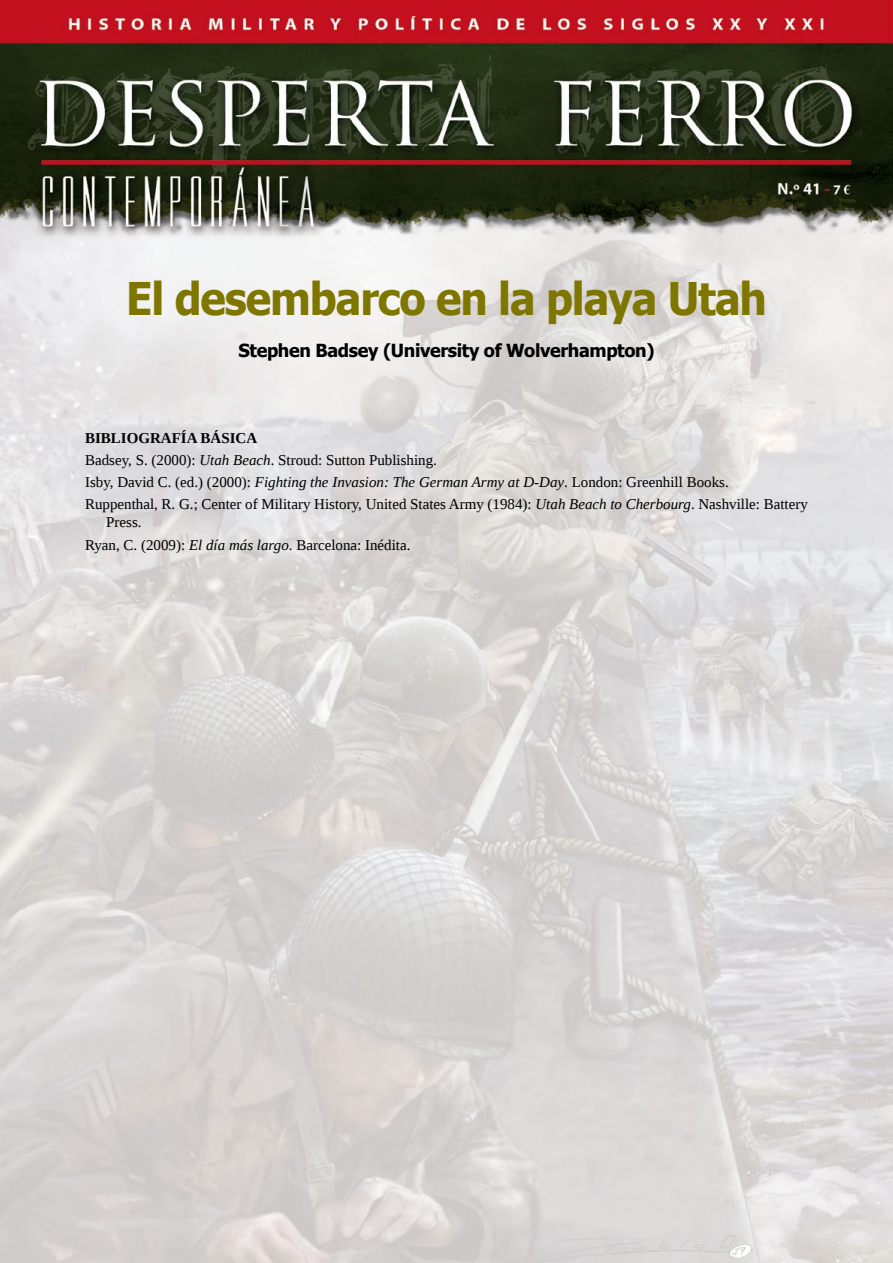
<style>
.page{position:relative;width:893px;height:1263px;background:#fff}
.page>*{position:absolute;margin:0;border:0;box-sizing:border-box;transform-origin:0 0}
.t1{font:700 45px "Tahoma";letter-spacing:-.025em;color:#7f7600;scale:.95 1}
.t2{font:700 18px "Tahoma";letter-spacing:-.02em;color:#000}
.t3{font:15px/22.2px "Liberation Serif";color:#000}
.s1{font-weight:700}
.s2{font-style:italic}
</style>
<div class="page">
<img style="left:0;top:0;width:893px;height:1263px">
<h1 class="t1" style="left:126px;top:267px;width:676px">El desembarco en la playa Utah</h1>
<p class="t2" style="left:239px;top:337px;width:417px">Stephen Badsey (University of Wolverhampton)</p>
<p class="t3" style="left:85px;top:426px;width:724px"><span class="s1">BIBLIOGRAFÍA BÁSICA<br></span>Badsey, S. (2000): <span class="s2">Utah Beach</span>. Stroud: Sutton Publishing.<br>Isby, David C. (ed.) (2000): <span class="s2">Fighting the Invasion: The German Army at D-Day</span>. London: Greenhill Books.<br>Ruppenthal, R. G.; Center of Military History, United States Army (1984): <span class="s2">Utah Beach to Cherbourg</span>. Nashville: Battery</p>
<p class="t3" style="left:85px;top:511px;width:327px;text-indent:21px">Press.<br>Ryan, C. (2009): <span class="s2">El día más largo</span>. Barcelona: Inédita.</p>
</div>
